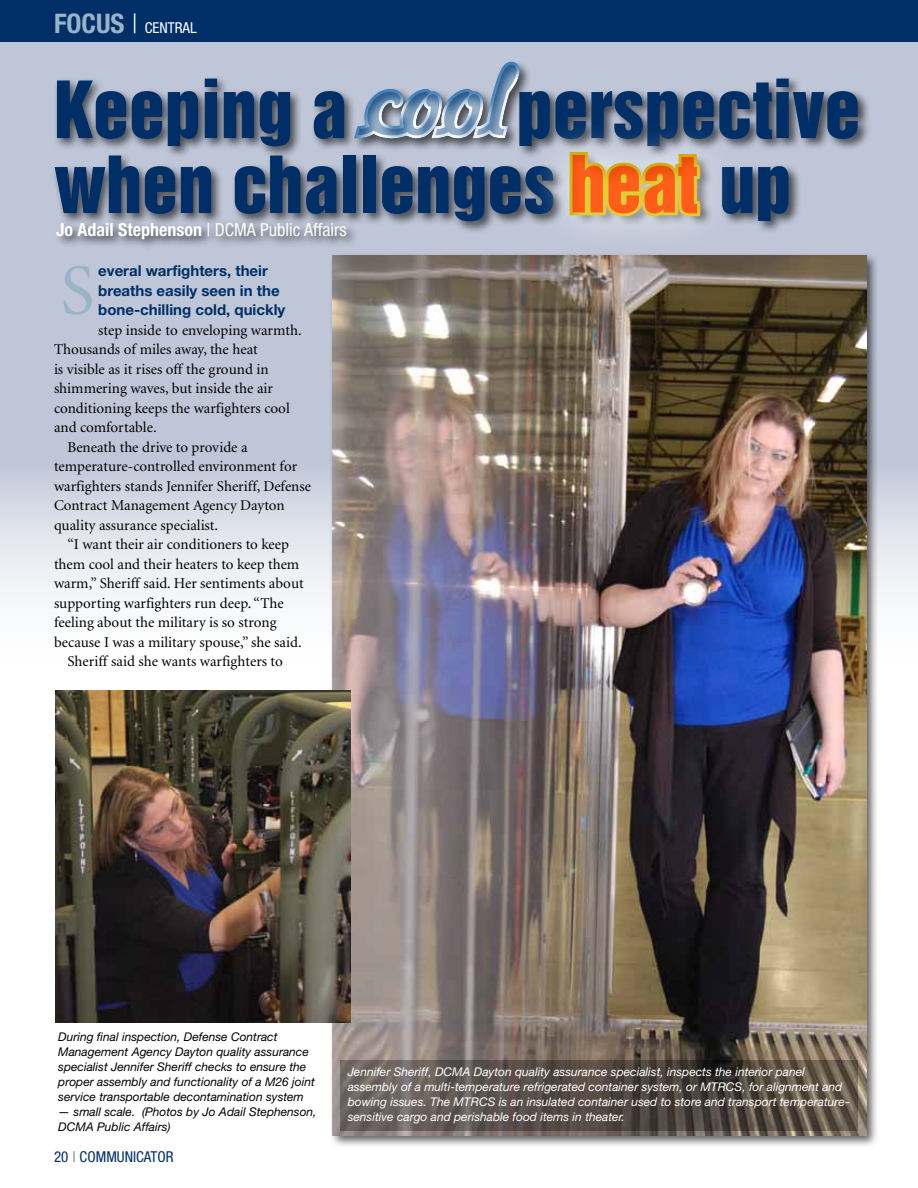
<style>
.page{position:relative;width:918px;height:1188px;background:#fff}
.page>*{position:absolute;margin:0;border:0;box-sizing:border-box;transform-origin:0 0}
.t1{font:93px "Freehand 521 BT Regular C";color:#9bb3c9}
.body_copy{font:72px/75px "Helvetica Inserat Cyr Upright";color:#002f67}
.body_copy-2{font:72px "Minion Pro";color:#9bb3c9}
.body_copy-3{font:700 condensed 18px "Helvetica Neue";color:#fff}
.body_copy-4{font:15px/19.5px "Minion";color:#000}
.body_copy-5{font:700 15px "Helvetica Neue";color:#002f67}
.t2{font:condensed 15px "Helvetica Neue";color:#002f67}
.t3{font:condensed 15px "Helvetica Neue";color:#fff}
.photo_captions_on_wh{font:italic 12px/15px "Helvetica Neue";color:#fff}
.photo_captions_on_wh-2{font:italic 12px/15px "Helvetica Neue";color:#000}
.s1{font-weight:700;font-size:27px;color:#9bb3c9}
.s2{font-weight:300;font-size:27px}
.s3{color:#ff5e1b}
.s4{font-weight:400}
.s5{font-weight:400;color:#fbfdfb}
.s6{color:#77787b}
</style>
<div class="page">
<svg style="left:0;top:42px;width:918px;height:554px;background:#c7cddc"></svg>
<div style="left:0;top:0;width:918px;height:42px;background:#002f67"></div>
<div style="left:329px;top:252px;width:550px;height:896px;background:#000;opacity:.63"></div>
<img style="left:333px;top:256px;width:533px;height:879px">
<div style="left:52px;top:75px;width:819px;height:160px;background:#000;opacity:.63"></div>
<img style="left:56px;top:690px;width:295px;height:333px">
<div style="left:54px;top:219px;width:305px;height:32px;background:#000;opacity:.75"></div>
<div style="left:532px;top:115px;width:205px;height:139px;background:#fff;opacity:.75"></div>
<div style="left:550px;top:129px;width:301px;height:141px;background:#e3c619;opacity:.75"></div>
<div style="left:333px;top:25px;width:310px;height:151px;background:#00539b;opacity:.75"></div>
<svg style="left:340px;top:1060px;width:518px;height:71px;background:#595049"></svg>
<p class="t3" style="left:54px;top:19px;width:144px"><span class="s1">FOCUS</span> <span class="s2">|</span> CENTRAL</p>
<h1 class="t1" style="left:367px;top:38px;width:146px">cool</h1>
<p class="body_copy" style="left:54px;top:73px;width:808px;text-indent:463px">perspective when challenges <span class="s3">heat</span> up</p>
<p class="body_copy" style="left:54px;top:73px;width:294px">Keeping a</p>
<p class="body_copy-3" style="left:56px;top:218px;width:292px">Jo Adail Stephenson <span class="s4">|</span> <span class="s5">DCMA Public Affairs</span></p>
<p class="body_copy-5" style="left:98px;top:261px;width:171px">everal warfighters, their</p>
<p class="body_copy-5" style="left:98px;top:281px;width:183px">breaths easily seen in the</p>
<p class="body_copy-5" style="left:98px;top:300px;width:189px">bone-chilling cold, quickly</p>
<p class="body_copy-4" style="left:98px;top:321px;width:205px">step inside to enveloping warmth.</p>
<p class="body_copy-4" style="left:54px;top:340px;width:205px">Thousands of miles away, the heat</p>
<p class="body_copy-4" style="left:54px;top:360px;width:216px">is visible as it rises off the ground in</p>
<p class="body_copy-4" style="left:54px;top:379px;width:221px">shimmering waves, but inside the air</p>
<p class="body_copy-4" style="left:54px;top:399px;width:237px">conditioning keeps the warfighters cool</p>
<p class="body_copy-4" style="left:54px;top:418px;width:104px">and comfortable.</p>
<p class="body_copy-4" style="left:54px;top:438px;width:259px;text-indent:14px">Beneath the drive to provide a temperature-controlled environment for warfighters stands Jennifer Sheriff, Defense Contract Management Agency Dayton quality assurance specialist.</p>
<p class="body_copy-4" style="left:54px;top:535px;width:251px;text-indent:14px">“I want their air conditioners to keep them cool and their heaters to keep them warm,” Sheriff said. Her sentiments about supporting warfighters run deep. “The feeling about the military is so strong because I was a military spouse,” she said.</p>
<p class="body_copy-4" style="left:68px;top:652px;width:217px">Sheriff said she wants warfighters to</p>
<p class="body_copy-2" style="left:60px;top:242px;width:36px">S</p>
<p class="photo_captions_on_wh-2" style="left:58px;top:1029px;width:258px">During final inspection, Defense Contract Management Agency Dayton quality assurance specialist Jennifer Sheriff checks to ensure the proper assembly and functionality of a M26 joint service transportable decontamination system</p>
<p class="photo_captions_on_wh-2" style="left:58px;top:1104px;width:260px">— small scale. (Photos by Jo Adail Stephenson,<br>DCMA Public Affairs)</p>
<p class="t2" style="left:54px;top:1148px;width:121px">20 <span class="s6">|</span> COMMUNICATOR</p>
<p class="photo_captions_on_wh" style="left:348px;top:1064px;width:503px">Jennifer Sheriff, DCMA Dayton quality assurance specialist, inspects the interior panel assembly of a multi-temperature refrigerated container system, or MTRCS, for alignment and bowing issues. The MTRCS is an insulated container used to store and transport temperature&shy;sensitive cargo and perishable food items in theater.</p>
</div>
